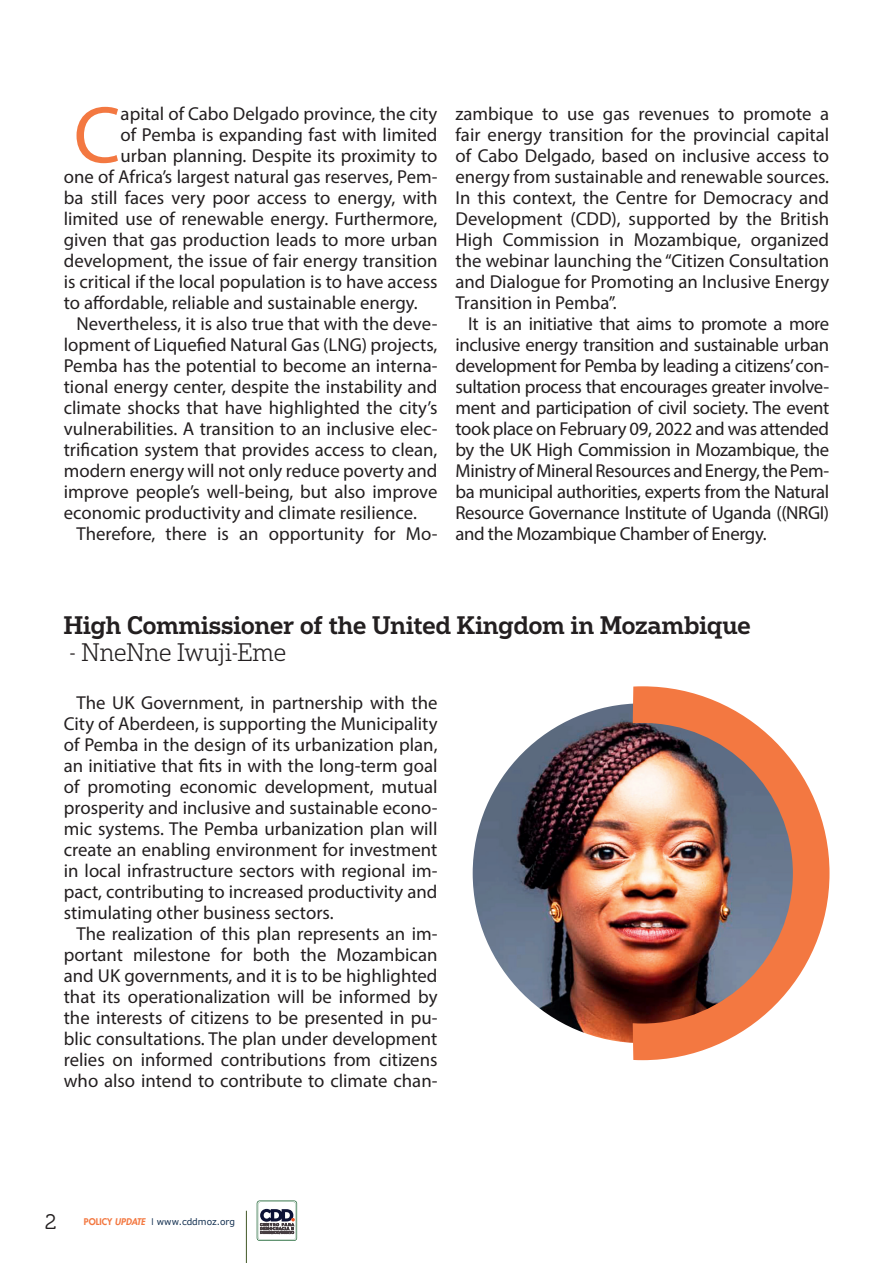
<style>
.page{position:relative;width:893px;height:1263px;background:#fff}
.page>*{position:absolute;margin:0;border:0;box-sizing:border-box;transform-origin:0 0}
.t1{font:81px "Myriad Pro";color:#f37841}
.t2{font:500 24px "Popular";color:#231f20}
.t3{font:300 24px "Popular";color:#231f20}
.t4{font:21px "Museo 300";color:#231f20}
.t5{font:18.75px/21px "Myriad Pro";color:#231f20;text-align:justify}
.t6{font:9px "Verdana";color:#102d4e}
.s1{font-family:"Futura LT";font-weight:800;color:#f37841}
.s2{font-family:"Futura LT";font-weight:800;font-style:italic;color:#f37841}
.s3{font-family:"Futura LT"}
</style>
<div class="page">
<hr style="left:246px;top:1211px;width:1px;height:52px;background:#425827">
<svg style="left:257px;top:1200px;width:40px;height:41px"></svg>
<img style="left:473px;top:703px;width:339px;height:340px;border-radius:170px">
<img style="left:633px;top:686px;width:196px;height:374px">
<h1 class="t1" style="left:74px;top:85px;width:49px">C</h1>
<p class="t5" style="left:121px;top:103px;width:318px">apital of Cabo Delgado province, the city</p>
<p class="t5" style="left:121px;top:124px;width:318px">of Pemba is expanding fast with limited</p>
<p class="t5" style="left:121px;top:145px;width:318px">urban planning. Despite its proximity to</p>
<p class="t5" style="left:64px;top:166px;width:375px">one of Africa’s largest natural gas reserves, Pem-</p>
<p class="t5" style="left:64px;top:187px;width:375px">ba still faces very poor access to energy, with</p>
<p class="t5" style="left:64px;top:208px;width:375px">limited use of renewable energy. Furthermore,</p>
<p class="t5" style="left:64px;top:229px;width:375px">given that gas production leads to more urban</p>
<p class="t5" style="left:64px;top:250px;width:375px">development, the issue of fair energy transition</p>
<p class="t5" style="left:64px;top:271px;width:375px">is critical if the local population is to have access</p>
<p class="t5" style="left:64px;top:292px;width:356px">to affordable, reliable and sustainable energy.</p>
<p class="t5" style="left:77px;top:313px;width:362px">Nevertheless, it is also true that with the deve-</p>
<p class="t5" style="left:64px;top:334px;width:375px">lopment of Liquefied Natural Gas (LNG) projects,</p>
<p class="t5" style="left:64px;top:355px;width:375px">Pemba has the potential to become an interna-</p>
<p class="t5" style="left:64px;top:376px;width:375px">tional energy center, despite the instability and</p>
<p class="t5" style="left:64px;top:397px;width:375px">climate shocks that have highlighted the city’s</p>
<p class="t5" style="left:64px;top:418px;width:375px">vulnerabilities. A transition to an inclusive elec-</p>
<p class="t5" style="left:64px;top:439px;width:375px">trification system that provides access to clean,</p>
<p class="t5" style="left:64px;top:460px;width:375px">modern energy will not only reduce poverty and</p>
<p class="t5" style="left:64px;top:481px;width:375px">improve people’s well-being, but also improve</p>
<p class="t5" style="left:64px;top:502px;width:355px">economic productivity and climate resilience.</p>
<p class="t5" style="left:77px;top:523px;width:362px">Therefore, there is an opportunity for Mo-</p>
<p class="t5" style="left:455px;top:103px;width:375px">zambique to use gas revenues to promote a fair energy transition for the provincial capital of Cabo Delgado, based on inclusive access to energy from sustainable and renewable sources.<br>In this context, the Centre for Democracy and Development (CDD), supported by the British High Commission in Mozambique, organized the webinar launching the “Citizen Consultation and Dialogue for Promoting an Inclusive Energy Transition in Pemba”.</p>
<p class="t5" style="left:455px;top:313px;width:375px;text-indent:13px">It is an initiative that aims to promote a more inclusive energy transition and sustainable urban development for Pemba by leading a citizens’ con&shy;sultation process that encourages greater involve&shy;ment and participation of civil society. The event took place on February 09, 2022 and was attended by the UK High Commission in Mozambique, the Ministry of Mineral Resources and Energy, the Pem&shy;ba municipal authorities, experts from the Natural Resource Governance Institute of Uganda ((NRGI) and the Mozambique Chamber of Energy.</p>
<p class="t2" style="left:64px;top:609px;width:688px">High Commissioner of the United Kingdom in Mozambique</p>
<p class="t3" style="left:69px;top:637px;width:218px">- NneNne Iwuji-Eme</p>
<p class="t5" style="left:64px;top:692px;width:375px;text-indent:13px">The UK Government, in partnership with the City of Aberdeen, is supporting the Municipality of Pemba in the design of its urbanization plan, an initiative that fits in with the long-term goal of promoting economic development, mutual prosperity and inclusive and sustainable econo&shy;mic systems. The Pemba urbanization plan will create an enabling environment for investment in local infrastructure sectors with regional im&shy;pact, contributing to increased productivity and stimulating other business sectors.</p>
<p class="t5" style="left:64px;top:923px;width:375px;text-indent:13px">The realization of this plan represents an im&shy;portant milestone for both the Mozambican and UK governments, and it is to be highlighted that its operationalization will be informed by the interests of citizens to be presented in pu&shy;blic consultations. The plan under development relies on informed contributions from citizens who also intend to contribute to climate chan-</p>
<p class="t4" style="left:45px;top:1210px;width:13px">2</p>
<p class="t6" style="left:84px;top:1215px;width:153px"><span class="s1">POLICY</span> <span class="s2">UPDATE</span> <span class="s3">I</span> www.cddmoz.org</p>
</div>
